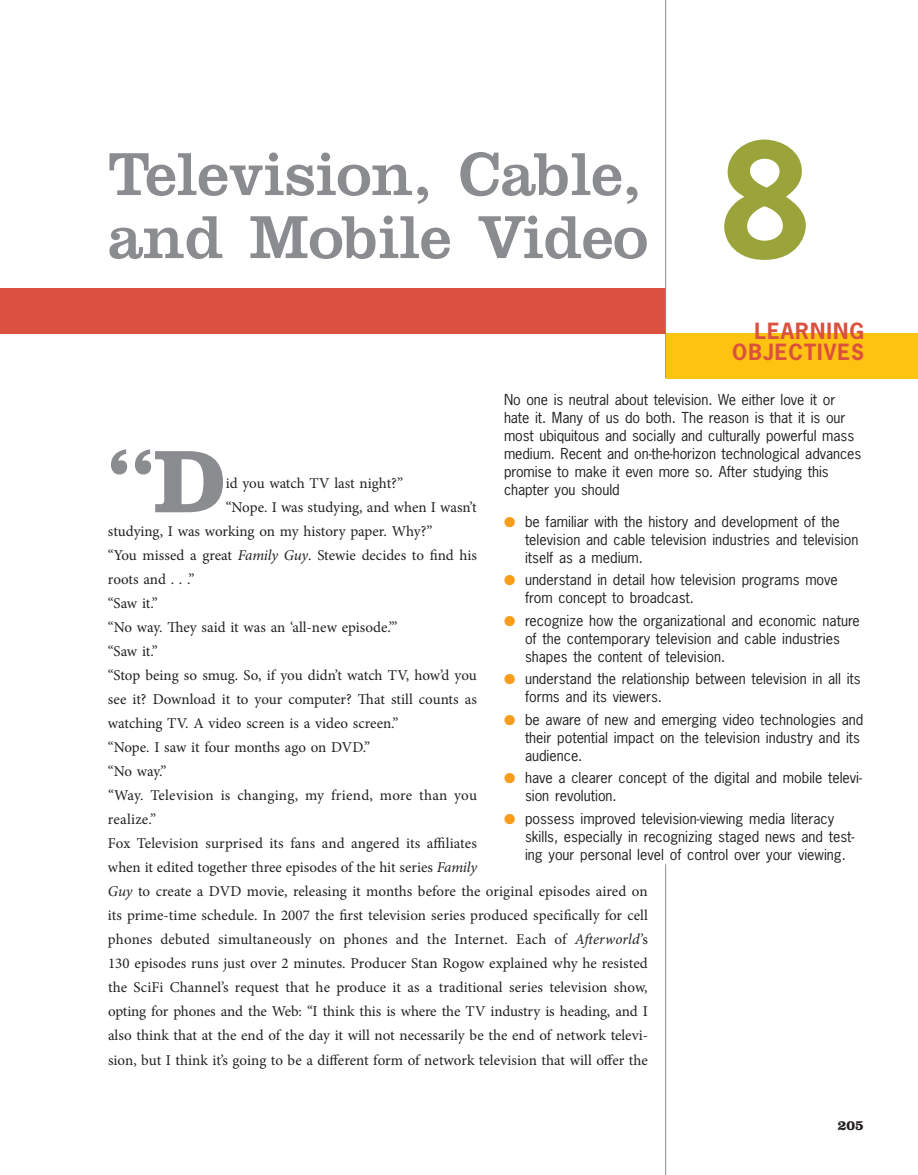
<style>
.page{position:relative;width:918px;height:1175px;background:#fff}
.page>*{position:absolute;margin:0;border:0;box-sizing:border-box;transform-origin:0 0}
.t1{font:700 150px "News Gothic Std";color:#9ba43a}
.t2{font:700 92.1px "Clarendon LT Std";color:#8a8c8f}
.t3{font:63px/63px "Clarendon LT Std";letter-spacing:-.005em;color:#8a8c8f}
.t4{font:700 21px/21px "News Gothic Std";letter-spacing:.05em;color:#da513f;text-align:right}
.t5{font:15px "Minion Pro";color:#231f20}
.t6{font:14.25px/18px "News Gothic Std";color:#231f20}
.t7{font:700 14.25px "Clarendon LT Std";color:#231f20}
.s1{color:#f89c1c}
.s2{font-style:italic}
</style>
<div class="page">
<div style="left:0;top:288px;width:666px;height:45px;background:#da513f"></div>
<hr style="left:665px;top:0;width:1px;height:378px;background:#8a8c8f">
<hr style="left:665px;top:864px;width:1px;height:310px;background:#8a8c8f">
<div style="left:666px;top:333px;width:252px;height:45px;background:#fec210"></div>
<h3 class="t3" style="left:108px;top:148px;width:542px">Television, Cable, and Mobile Video</h3>
<h1 class="t1" style="left:718px;top:142px;width:95px">8</h1>
<h3 class="t4" style="left:732px;top:322px;width:133px">LEARNING<br>OBJECTIVES</h3>
<p class="t6" style="left:504px;top:392px;width:359px">No one is neutral about television. We either love it or hate it. Many of us do both. The reason is that it is our most ubiquitous and socially and culturally powerful mass medium. Recent and on-the-horizon technological advances promise to make it even more so. After studying this chapter you should</p>
<p class="t6" style="left:525px;top:513px;width:335px;text-indent:-21px"><span class="s1">●</span> be familiar with the history and development of the television and cable television industries and television itself as a medium.</p>
<p class="t6" style="left:525px;top:572px;width:314px;text-indent:-21px"><span class="s1">●</span> understand in detail how television programs move from concept to broadcast.</p>
<p class="t6" style="left:525px;top:612px;width:336px;text-indent:-21px"><span class="s1">●</span> recognize how the organizational and economic nature of the contemporary television and cable industries shapes the content of television.</p>
<p class="t6" style="left:525px;top:671px;width:337px;text-indent:-21px"><span class="s1">●</span> understand the relationship between television in all its forms and its viewers.</p>
<p class="t6" style="left:525px;top:711px;width:340px;text-indent:-21px"><span class="s1">●</span> be aware of new and emerging video technologies and their potential impact on the television industry and its audience.</p>
<p class="t6" style="left:525px;top:770px;width:339px;text-indent:-21px"><span class="s1">●</span> have a clearer concept of the digital and mobile televi&shy;sion revolution.</p>
<p class="t6" style="left:525px;top:810px;width:331px;text-indent:-21px"><span class="s1">●</span> possess improved television-viewing media literacy skills, especially in recognizing staged news and test&shy;ing your personal level of control over your viewing.</p>
<h2 class="t2" style="left:108px;top:447px;width:119px">“D</h2>
<p class="t5" style="left:226px;top:477px;width:179px">id you watch TV last night?”</p>
<p class="t5" style="left:226px;top:501px;width:253px">“Nope. I was studying, and when I wasn’t</p>
<p class="t5" style="left:108px;top:525px;width:326px">studying, I was working on my history paper. Why?”</p>
<p class="t5" style="left:108px;top:549px;width:371px">“You missed a great <span class="s2">Family Guy</span> . Stewie decides to find his</p>
<p class="t5" style="left:108px;top:573px;width:88px">roots and . . .”</p>
<p class="t5" style="left:108px;top:597px;width:51px">“Saw it.”</p>
<p class="t5" style="left:108px;top:621px;width:291px">“No way. They said it was an ‘all-new episode.’”</p>
<p class="t5" style="left:108px;top:645px;width:51px">“Saw it.”</p>
<p class="t5" style="left:108px;top:669px;width:370px">“Stop being so smug. So, if you didn’t watch TV, how’d you</p>
<p class="t5" style="left:108px;top:693px;width:370px">see it? Download it to your computer? That still counts as</p>
<p class="t5" style="left:108px;top:717px;width:292px">watching TV. A video screen is a video screen.”</p>
<p class="t5" style="left:108px;top:741px;width:264px">“Nope. I saw it four months ago on DVD.”</p>
<p class="t5" style="left:108px;top:765px;width:60px">“No way.”</p>
<p class="t5" style="left:108px;top:789px;width:371px">“Way. Television is changing, my friend, more than you</p>
<p class="t5" style="left:108px;top:813px;width:50px">realize.”</p>
<p class="t5" style="left:108px;top:837px;width:370px">Fox Television surprised its fans and angered its affiliates</p>
<p class="t5" style="left:108px;top:861px;width:370px">when it edited together three episodes of the hit series <span class="s2">Family</span></p>
<p class="t5" style="left:108px;top:885px;width:541px"><span class="s2">Guy</span> to create a DVD movie, releasing it months before the original episodes aired on</p>
<p class="t5" style="left:108px;top:909px;width:541px">its prime-time schedule. In 2007 the first television series produced specifically for cell</p>
<p class="t5" style="left:108px;top:933px;width:542px">phones debuted simultaneously on phones and the Internet. Each of <span class="s2">Afterworld</span> ’s</p>
<p class="t5" style="left:108px;top:957px;width:541px">130 episodes runs just over 2 minutes. Producer Stan Rogow explained why he resisted</p>
<p class="t5" style="left:108px;top:981px;width:541px">the SciFi Channel’s request that he produce it as a traditional series television show,</p>
<p class="t5" style="left:108px;top:1005px;width:541px">opting for phones and the Web: “I think this is where the TV industry is heading, and I</p>
<p class="t5" style="left:108px;top:1029px;width:542px">also think that at the end of the day it will not necessarily be the end of network televi-</p>
<p class="t5" style="left:108px;top:1053px;width:541px">sion, but I think it’s going to be a different form of network television that will offer the</p>
<p class="t7" style="left:838px;top:1119px;width:28px">205</p>
</div>
